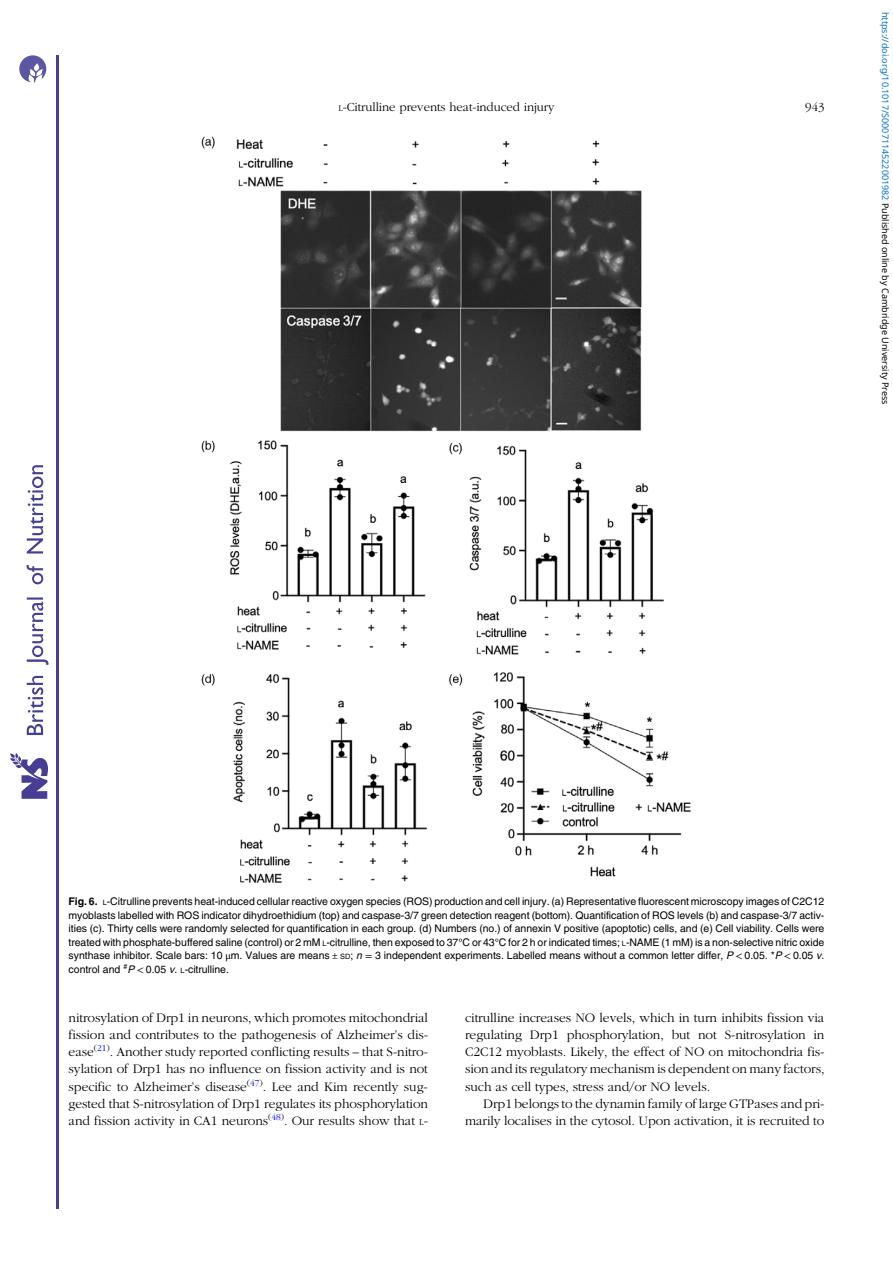
<style>
.page{position:relative;width:893px;height:1263px;background:#fff}
.page>*{position:absolute;margin:0;border:0;box-sizing:border-box;transform-origin:0 0}
.t1{font:13.5px/17.2px "Adv OT777 cf 4 fb";color:#000;text-align:justify}
.t2{font:12.75px "Adv OT777 cf 4 fb";color:#000}
.t3{font:10.5px/13.5px "Adv OT82 c 4 f 4 c 4";color:#000;text-align:justify}
.t4{font:9px "Noto Sans";color:#0172cf}
.s1{font-size:8.85px}
.s2{color:#000}
.s3{font-family:"Adv O Tf 3919 c 9 c.B"}
.s4{font-size:7.35px}
.s5{font-family:"Adv OT8608 a 8 d 1"}
.s6{font-family:"Adv OT7 d 6 df 7 ab.I"}
.s7{font-family:"Adv OT7 a 027 dc 5.I"}
.s8{font-style:inherit}
.s9{font-size:9.45px}
</style>
<div class="page">
<hr style="left:56px;top:55px;width:2px;height:1153px;background:#463f95">
<svg style="left:10px;top:753px;width:38px;height:46px"></svg>
<svg style="left:26px;top:465px;width:23px;height:270px"></svg>
<svg style="left:19px;top:55px;width:27px;height:27px"></svg>
<img style="left:201px;top:136px;width:490px;height:747px">
<p class="t2" style="left:339px;top:102px;width:217px"><span class="s1">L</span>-Citrulline prevents heat-induced injury</p>
<p class="t2" style="left:805px;top:102px;width:21px">943</p>
<p class="t4" style="left:892px;top:12px;width:394px;rotate:90deg">https://doi.org/10.1017/S0007114522001982 <span class="s2">Published online by Cambridge University Press</span></p>
<p class="t3" style="left:69px;top:896px;width:757px"><span class="s3">Fig. 6.</span> <span class="s4">L</span>-Citrulline prevents heat-induced cellular reactive oxygen species (ROS) production and cell injury. (a) Representative fluorescent microscopy images of C2C12 myoblasts labelled with ROS indicator dihydroethidium (top) and caspase-3/7 green detection reagent (bottom). Quantification of ROS levels (b) and caspase-3/7 activ&shy;ities (c). Thirty cells were randomly selected for quantification in each group. (d) Numbers (no.) of annexin V positive (apoptotic) cells, and (e) Cell viability. Cells were treated with phosphate-buffered saline (control) or 2 mM <span class="s4">L</span>-citrulline, then exposed to 37°C or 43°C for 2 h or indicated times; <span class="s4">L</span>-NAME (1 mM) is a non-selective nitric oxide synthase inhibitor. Scale bars: 10 <span class="s5">μ</span>m. Values are means <span class="s6">±</span> <span class="s4">SD</span>; <span class="s7">n</span> <span class="s5">=</span> 3 independent experiments. Labelled means without a common letter differ, <span class="s7">P</span> <span class="s5">&lt;</span> 0.05. *<span class="s7">P</span> <span class="s5">&lt;</span> 0.05 <span class="s7">v</span>. control and <sup>#</sup><span class="s7">P</span> <span class="s5">&lt;</span> 0.05 <span class="s7">v</span>. <span class="s4">L</span>-citrulline.</p>
<p class="t1" style="left:69px;top:1010px;width:361px">nitrosylation of Drp1 in neurons, which promotes mitochondrial fission and contributes to the pathogenesis of Alzheimer<span class="s8">’</span>s dis&shy;ease<sup>(</sup><sup>21</sup><sup>)</sup>. Another study reported conflicting results <span class="s8">–</span> that S-nitro&shy;sylation of Drp1 has no influence on fission activity and is not specific to Alzheimer<span class="s8">’</span>s disease<sup>(</sup><sup>47</sup><sup>)</sup>. Lee and Kim recently sug&shy;gested that S-nitrosylation of Drp1 regulates its phosphorylation and fission activity in CA1 neurons<sup>(</sup><sup>48</sup><sup>)</sup>. Our results show that <span class="s9">L</span>-</p>
<p class="t1" style="left:465px;top:1010px;width:361px">citrulline increases NO levels, which in turn inhibits fission via regulating Drp1 phosphorylation, but not S-nitrosylation in C2C12 myoblasts. Likely, the effect of NO on mitochondria fis&shy;sion and its regulatory mechanism is dependent on many factors, such as cell types, stress and/or NO levels.</p>
<p class="t1" style="left:465px;top:1096px;width:361px;text-align:right">Drp1 belongs to the dynamin family of large GTPases and pri&shy;marily localises in the cytosol. Upon activation, it is recruited to</p>
</div>
